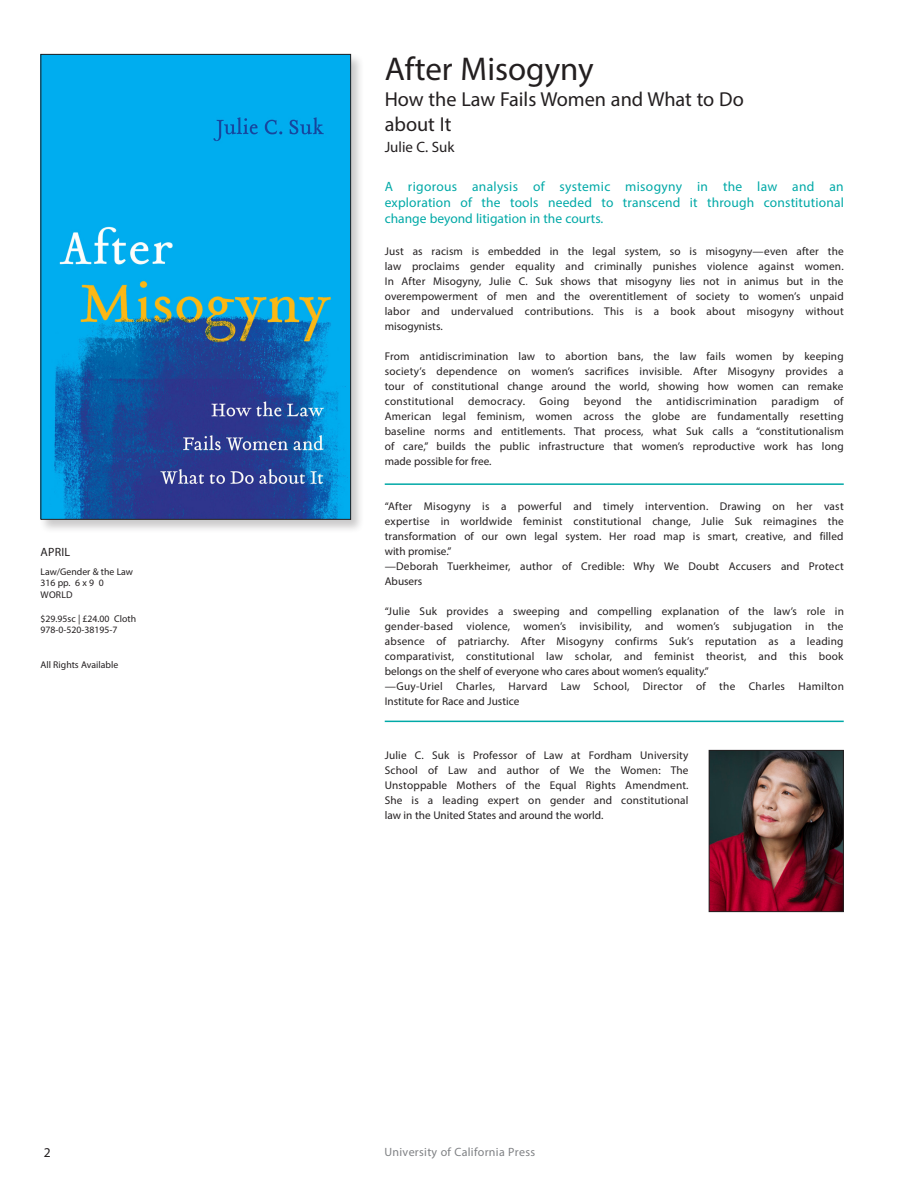
<style>
.page{position:relative;width:918px;height:1188px;background:#fff}
.page>*{position:absolute;margin:0;border:0;box-sizing:border-box;transform-origin:0 0}
.author_bio{font:33px "Myriad Pro";color:#231f20}
.author_bio-2{font:20.25px/25.5px "Myriad Pro";color:#231f20}
.author_bio-3{font:15px "Myriad Pro";color:#231f20}
.author_bio-4{font:13.5px/16.2px "Myriad Pro";color:#00a9a7;text-align:justify}
.t1{font:13.5px "Myriad Pro";color:#231f20}
.t2{font:12px "Myriad Pro";letter-spacing:.025em;color:#808285}
.author_bio-5{font:12px "Myriad Pro";letter-spacing:.02em;color:#231f20}
.author_bio-6{font:11.25px/15px "Myriad Pro";letter-spacing:.015em;color:#231f20;text-align:justify}
.author_bio-7{font:9.75px "Myriad Pro";color:#231f20}
</style>
<div class="page">
<div style="left:39px;top:53px;width:326px;height:481px;background:#231f20;opacity:.24"></div>
<img style="left:42px;top:56px;width:307px;height:462px">
<div style="left:40px;top:54px;width:311px;height:466px;border:1px solid #231f20"></div>
<img style="left:711px;top:752px;width:131px;height:158px">
<div style="left:709px;top:750px;width:135px;height:162px;border:1px solid #231f20"></div>
<hr style="left:385px;top:483px;width:459px;height:2px;background:#00a9a7">
<hr style="left:385px;top:721px;width:459px;height:1px;background:#00a9a7">
<p class="author_bio-5" style="left:41px;top:545px;width:31px">APRIL</p>
<p class="author_bio-7" style="left:40px;top:566px;width:94px">Law/Gender &amp; the Law</p>
<p class="author_bio-7" style="left:40px;top:577px;width:65px">316 pp. 6 x 9 0</p>
<p class="author_bio-7" style="left:41px;top:589px;width:34px">WORLD</p>
<p class="author_bio-7" style="left:40px;top:612px;width:97px">$29.95sc | £24.00 Cloth</p>
<p class="author_bio-7" style="left:40px;top:624px;width:78px">978-0-520-38195-7</p>
<p class="author_bio-7" style="left:40px;top:659px;width:79px">All Rights Available</p>
<p class="author_bio" style="left:385px;top:49px;width:210px">After Misogyny</p>
<p class="author_bio-2" style="left:385px;top:86px;width:361px">How the Law Fails Women and What to Do about It</p>
<p class="author_bio-3" style="left:385px;top:138px;width:71px">Julie C. Suk</p>
<p class="author_bio-4" style="left:385px;top:178px;width:461px">A rigorous analysis of systemic misogyny in the law and an exploration of the tools needed to transcend it through constitutional change beyond litigation in the courts.</p>
<p class="author_bio-6" style="left:385px;top:243px;width:461px">Just as racism is embedded in the legal system, so is misogyny—even after the law proclaims gender equality and criminally punishes violence against women.<br>In After Misogyny, Julie C. Suk shows that misogyny lies not in animus but in the overempowerment of men and the overentitlement of society to women’s unpaid labor and undervalued contributions. This is a book about misogyny without misogynists.</p>
<p class="author_bio-6" style="left:385px;top:348px;width:460px">From antidiscrimination law to abortion bans, the law fails women by keeping society’s dependence on women’s sacrifices invisible. After Misogyny provides a tour of constitutional change around the world, showing how women can remake constitutional</p>
<p class="author_bio-6" style="left:385px;top:393px;width:461px;text-indent:449px">of American legal feminism, women across the globe are fundamentally resetting baseline norms and entitlements. That process, what Suk calls a “constitutionalism of care,” builds the public infrastructure that women’s reproductive work has long made possible for free.</p>
<p class="author_bio-6" style="left:385px;top:498px;width:461px">“After Misogyny is a powerful and timely intervention. Drawing on her vast expertise in worldwide feminist constitutional change, Julie Suk reimagines the transformation of our own legal system. Her road map is smart, creative, and filled with promise.”</p>
<p class="author_bio-6" style="left:385px;top:558px;width:461px">—Deborah Tuerkheimer, author of Credible: Why We Doubt Accusers and Protect<br>Abusers</p>
<p class="author_bio-6" style="left:385px;top:603px;width:461px">“Julie Suk provides a sweeping and compelling explanation of the law’s role in gender-based violence, women’s invisibility, and women’s subjugation in the absence of patriarchy. After Misogyny confirms Suk’s reputation as a leading comparativist, constitutional law scholar, and feminist theorist, and this book belongs on the shelf of everyone who cares about women’s equality.”</p>
<p class="author_bio-6" style="left:385px;top:678px;width:461px">—Guy-Uriel Charles, Harvard Law School, Director of the Charles Hamilton<br>Institute for Race and Justice</p>
<p class="author_bio-6" style="left:468px;top:393px;width:58px">democracy.</p>
<p class="author_bio-6" style="left:540px;top:393px;width:31px">Going</p>
<p class="author_bio-6" style="left:584px;top:393px;width:39px">beyond</p>
<p class="author_bio-6" style="left:636px;top:393px;width:18px">the</p>
<p class="author_bio-6" style="left:667px;top:393px;width:92px">antidiscrimination</p>
<p class="author_bio-6" style="left:772px;top:393px;width:49px">paradigm</p>
<p class="author_bio-6" style="left:385px;top:748px;width:305px">Julie C. Suk is Professor of Law at Fordham University School of Law and author of We the Women: The Unstoppable Mothers of the Equal Rights Amendment.<br>She is a leading expert on gender and constitutional law in the United States and around the world.</p>
<p class="t1" style="left:44px;top:1144px;width:8px">2</p>
<p class="t2" style="left:384px;top:1145px;width:152px">University of California Press</p>
</div>
